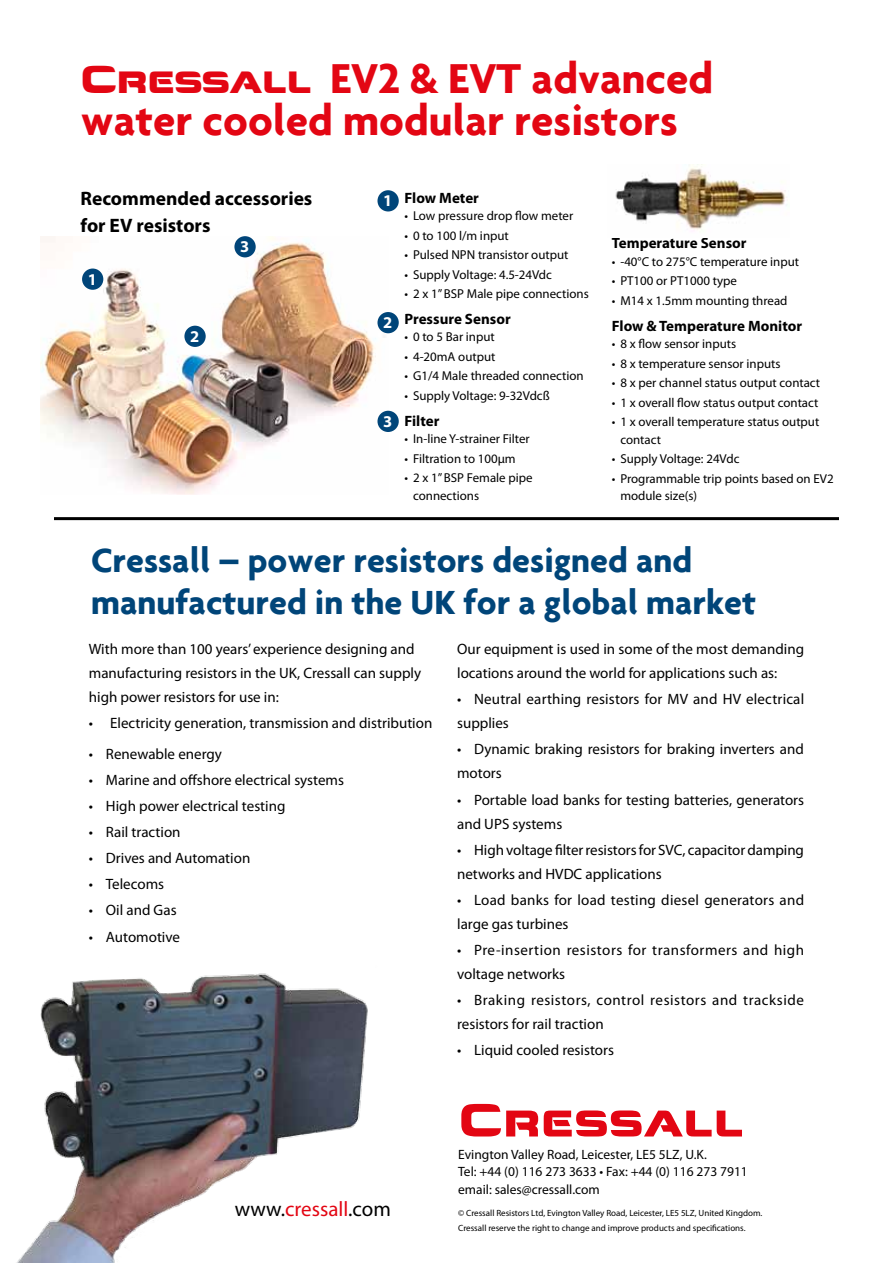
<style>
.page{position:relative;width:893px;height:1263px;background:#fff}
.page>*{position:absolute;margin:0;border:0;box-sizing:border-box;transform-origin:0 0}
.t1{font:700 45px/42px "Agenda";color:#e30613}
.t2{font:700 36px/42px "Agenda";color:#004579}
.t3{font:21px "Myriad Pro";color:#000}
.t4{font:700 19.5px/27px "Myriad Pro";color:#000}
.t5{font:700 16.5px "Myriad Pro";color:#fff}
.t6{font:15px/24px "Myriad Pro";color:#000}
.t7{font:15px/24px "Myriad Pro";letter-spacing:.035em;color:#000}
.t8{font:700 15px "Myriad Pro";color:#000}
.t9{font:13.5px/18px "Myriad Pro";color:#000}
.t10{font:12.9px/17.4px "Myriad Pro";color:#000}
.t11{font:9px/15px "Myriad Pro";color:#000}
.s1{font-family:"Corporate URWT Nor";font-weight:400;font-size:40.5px}
.s2{color:#e30613}
</style>
<div class="page">
<hr style="left:54px;top:517px;width:785px;height:3px;background:#000">
<img style="left:40px;top:236px;width:348px;height:259px">
<div style="left:184px;top:326px;width:22px;height:21px;background:#004579;border-radius:50%"></div>
<div style="left:234px;top:236px;width:22px;height:21px;background:#004579;border-radius:50%"></div>
<div style="left:377px;top:190px;width:22px;height:21px;background:#004579;border-radius:50%"></div>
<div style="left:377px;top:312px;width:22px;height:21px;background:#004579;border-radius:50%"></div>
<div style="left:377px;top:411px;width:22px;height:21px;background:#004579;border-radius:50%"></div>
<div style="left:82px;top:268px;width:21px;height:22px;background:#004579;border-radius:50%"></div>
<img style="left:16px;top:973px;width:352px;height:290px">
<svg style="left:461px;top:1104px;width:77px;height:32px"></svg>
<svg style="left:544px;top:1110px;width:198px;height:26px"></svg>
<img style="left:615px;top:166px;width:173px;height:65px">
<h1 class="t1" style="left:81px;top:56px;width:634px"><span class="s1">Cressall</span> EV2 &amp; EVT advanced water cooled modular resistors</h1>
<h3 class="t4" style="left:81px;top:184px;width:233px">Recommended accessories for EV resistors</h3>
<p class="t8" style="left:405px;top:188px;width:76px">Flow Meter</p>
<p class="t10" style="left:405px;top:207px;width:170px">• Low pressure drop flow meter</p>
<p class="t10" style="left:405px;top:226px;width:106px">• 0 to 100 l/m input</p>
<p class="t10" style="left:405px;top:246px;width:165px">• Pulsed NPN transistor output</p>
<p class="t10" style="left:405px;top:265px;width:149px">• Supply Voltage: 4.5-24Vdc</p>
<p class="t10" style="left:405px;top:285px;width:186px">• 2 x 1” BSP Male pipe connections</p>
<p class="t8" style="left:405px;top:309px;width:108px">Pressure Sensor</p>
<p class="t10" style="left:405px;top:328px;width:92px">• 0 to 5 Bar input</p>
<p class="t10" style="left:405px;top:348px;width:92px">• 4-20mA output</p>
<p class="t10" style="left:405px;top:367px;width:181px">• G1/4 Male threaded connection</p>
<p class="t10" style="left:405px;top:387px;width:147px">• Supply Voltage: 9-32Vdcß</p>
<p class="t8" style="left:405px;top:411px;width:36px">Filter</p>
<p class="t10" style="left:405px;top:430px;width:127px">• In-line Y-strainer Filter</p>
<p class="t10" style="left:405px;top:450px;width:113px">• Filtration to 100µm</p>
<p class="t10" style="left:413px;top:469px;width:121px;text-indent:-9px">• 2 x 1” BSP Female pipe connections</p>
<p class="t5" style="left:383px;top:190px;width:11px">1</p>
<p class="t5" style="left:240px;top:236px;width:11px">3</p>
<p class="t8" style="left:612px;top:233px;width:136px">Temperature Sensor</p>
<p class="t10" style="left:612px;top:252px;width:189px">• -40°C to 275°C temperature input</p>
<p class="t10" style="left:612px;top:272px;width:127px">• PT100 or PT1000 type</p>
<p class="t10" style="left:612px;top:291px;width:177px">• M14 x 1.5mm mounting thread</p>
<p class="t8" style="left:612px;top:316px;width:192px">Flow &amp; Temperature Monitor</p>
<p class="t10" style="left:612px;top:335px;width:126px">• 8 x flow sensor inputs</p>
<p class="t10" style="left:612px;top:354px;width:170px">• 8 x temperature sensor inputs</p>
<p class="t10" style="left:612px;top:374px;width:210px">• 8 x per channel status output contact</p>
<p class="t10" style="left:612px;top:393px;width:208px">• 1 x overall flow status output contact</p>
<p class="t10" style="left:620px;top:413px;width:200px;text-indent:-9px">• 1 x overall temperature status output contact</p>
<p class="t10" style="left:612px;top:450px;width:129px">• Supply Voltage: 24Vdc</p>
<p class="t10" style="left:620px;top:469px;width:215px;text-indent:-9px">• Programmable trip points based on EV2 module size(s)</p>
<p class="t5" style="left:88px;top:268px;width:11px">1</p>
<p class="t5" style="left:383px;top:312px;width:11px">2</p>
<p class="t5" style="left:190px;top:326px;width:11px">2</p>
<p class="t5" style="left:383px;top:411px;width:11px">3</p>
<h2 class="t2" style="left:91px;top:538px;width:666px">Cressall – power resistors designed and manufactured in the UK for a global market</h2>
<p class="t6" style="left:89px;top:637px;width:334px">With more than 100 years’ experience designing and manufacturing resistors in the UK, Cressall can supply high power resistors for use in:</p>
<p class="t6" style="left:89px;top:711px;width:345px">• Electricity generation, transmission and distribution</p>
<p class="t6" style="left:89px;top:741px;width:135px">• Renewable energy</p>
<p class="t6" style="left:89px;top:767px;width:257px">• Marine and offshore electrical systems</p>
<p class="t6" style="left:89px;top:794px;width:198px">• High power electrical testing</p>
<p class="t6" style="left:89px;top:820px;width:93px">• Rail traction</p>
<p class="t6" style="left:89px;top:846px;width:163px">• Drives and Automation</p>
<p class="t6" style="left:89px;top:872px;width:77px">• Telecoms</p>
<p class="t6" style="left:89px;top:898px;width:89px">• Oil and Gas</p>
<p class="t6" style="left:89px;top:924px;width:93px">• Automotive</p>
<p class="t6" style="left:457px;top:637px;width:348px">Our equipment is used in some of the most demanding locations around the world for applications such as:</p>
<p class="t6" style="left:457px;top:687px;width:349px">• Neutral earthing resistors for MV and HV electrical supplies</p>
<p class="t6" style="left:457px;top:737px;width:348px">• Dynamic braking resistors for braking inverters and motors</p>
<p class="t6" style="left:457px;top:787px;width:348px">• Portable load banks for testing batteries, generators and UPS systems</p>
<p class="t6" style="left:457px;top:837px;width:348px">• High voltage filter resistors for SVC, capacitor damping networks and HVDC applications</p>
<p class="t6" style="left:457px;top:887px;width:348px">• Load banks for load testing diesel generators and large gas turbines</p>
<p class="t7" style="left:457px;top:938px;width:349px">• Pre-insertion resistors for transformers and high voltage networks</p>
<p class="t7" style="left:457px;top:988px;width:348px">• Braking resistors, control resistors and trackside resistors for rail traction</p>
<p class="t6" style="left:457px;top:1038px;width:158px">• Liquid cooled resistors</p>
<h3 class="t3" style="left:235px;top:1196px;width:158px">www.<span class="s2">cressall</span>.com</h3>
<p class="t9" style="left:458px;top:1145px;width:291px">Evington Valley Road, Leicester, LE5 5LZ, U.K.<br>Tel: +44 (0) 116 273 3633 • Fax: +44 (0) 116 273 7911 email: sales@cressall.com</p>
<p class="t11" style="left:458px;top:1205px;width:306px">© Cressall Resistors Ltd, Evington Valley Road, Leicester, LE5 5LZ, United Kingdom.<br>Cressall reserve the right to change and improve products and specifications.</p>
</div>
